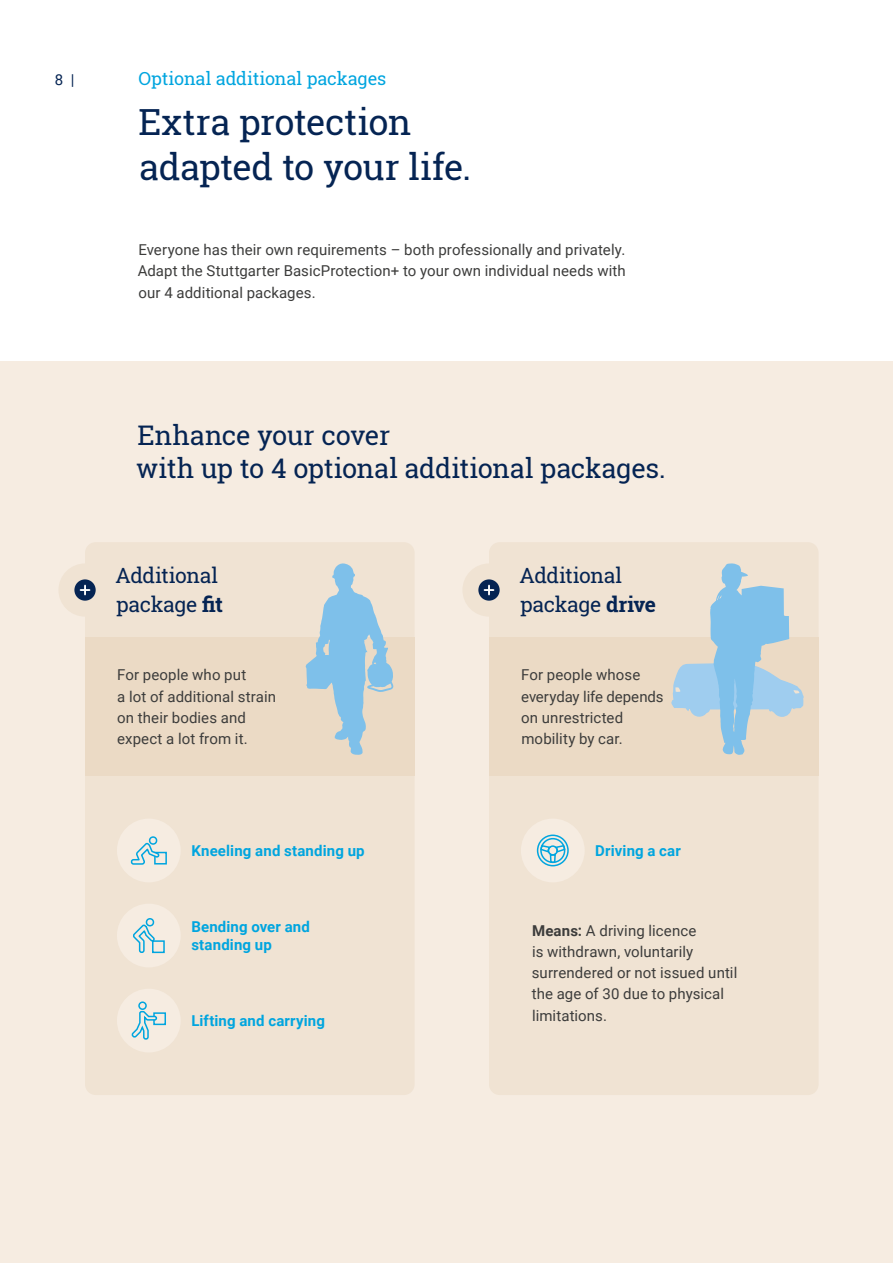
<style>
.page{position:relative;width:893px;height:1263px;background:#fff}
.page>*{position:absolute;margin:0;border:0;box-sizing:border-box;transform-origin:0 0}
.t1{font:36px/45px "Roboto Slab";letter-spacing:-.015em;color:#052453}
.t2{font:27px/33.8px "Roboto Slab";letter-spacing:-.01em;color:#052453}
.t3{font:21px/28px "Roboto Slab";letter-spacing:-.015em;color:#052453}
.t4{font:18px "Roboto Slab";letter-spacing:-.005em;color:#00a5df}
.t5{font:15px/21.3px "Roboto";letter-spacing:.005em;color:#3c3c3b}
.t6{font:700 15px/18px "Roboto";letter-spacing:.01em;color:#00a5df}
.t7{font:15px "Roboto";color:#052453}
.s1{font-weight:700}
</style>
<div class="page">
<div style="left:0;top:361px;width:893px;height:902px;background:#f6ece1"></div>
<div style="left:85px;top:542px;width:330px;height:553px;background:#f0e3d3;border-radius:11px"></div>
<div style="left:489px;top:542px;width:330px;height:553px;background:#f0e3d3;border-radius:11px"></div>
<div style="left:85px;top:638px;width:330px;height:138px;background:#ebdac5"></div>
<div style="left:489px;top:638px;width:330px;height:138px;background:#ebdac5"></div>
<div style="left:58px;top:563px;width:54px;height:54px;background:#f0e3d3;border-radius:50%"></div>
<svg style="left:74px;top:579px;width:22px;height:22px"></svg>
<svg style="left:81px;top:586px;width:8px;height:8px"></svg>
<div style="left:462px;top:563px;width:54px;height:54px;background:#f0e3d3;border-radius:50%"></div>
<svg style="left:478px;top:579px;width:22px;height:22px"></svg>
<svg style="left:485px;top:586px;width:8px;height:8px"></svg>
<svg style="left:671px;top:563px;width:134px;height:192px"></svg>
<svg style="left:306px;top:563px;width:87px;height:192px"></svg>
<div style="left:117px;top:819px;width:64px;height:63px;background:#f6ece1;border-radius:50%"></div>
<div style="left:521px;top:819px;width:64px;height:63px;background:#f6ece1;border-radius:50%"></div>
<div style="left:117px;top:904px;width:64px;height:63px;background:#f6ece1;border-radius:50%"></div>
<div style="left:117px;top:989px;width:64px;height:63px;background:#f6ece1;border-radius:50%"></div>
<div style="left:154px;top:852px;width:13px;height:12px;border:2px solid #00a5df"></div>
<svg style="left:130px;top:836px;width:30px;height:29px"></svg>
<svg style="left:133px;top:918px;width:23px;height:36px"></svg>
<div style="left:152px;top:940px;width:13px;height:13px;border:2px solid #00a5df"></div>
<div style="left:153px;top:1012px;width:13px;height:13px;border:2px solid #00a5df"></div>
<svg style="left:131px;top:1010px;width:27px;height:30px"></svg>
<div style="left:138px;top:1001px;width:9px;height:9px;border:2px solid #00a5df;border-radius:50%"></div>
<svg style="left:536px;top:834px;width:33px;height:33px"></svg>
<div style="left:548px;top:845px;width:10px;height:11px;border:2px solid #00a5df;border-radius:50%"></div>
<p class="t7" style="left:55px;top:69px;width:21px">8 |</p>
<p class="t4" style="left:138px;top:66px;width:249px">Optional additional packages</p>
<h1 class="t1" style="left:138px;top:99px;width:334px">Extra protection adapted to your life.</h1>
<p class="t5" style="left:138px;top:239px;width:489px;text-align:justify">Everyone has their own requirements – both professionally and privately.<br>Adapt the Stuttgarter BasicProtection+ to your own individual needs with our 4 additional packages.</p>
<h2 class="t2" style="left:136px;top:418px;width:531px">Enhance your cover<br>with up to 4 optional additional packages.</h2>
<h3 class="t3" style="left:116px;top:561px;width:109px">Additional package <span class="s1">fit</span></h3>
<h3 class="t3" style="left:520px;top:561px;width:138px">Additional package <span class="s1">drive</span></h3>
<p class="t5" style="left:117px;top:664px;width:160px">For people who put<br>a lot of additional strain on their bodies and expect a lot from it.</p>
<p class="t5" style="left:521px;top:664px;width:144px">For people whose everyday life depends on unrestricted mobility by car.</p>
<p class="t6" style="left:191px;top:841px;width:175px">Kneeling and standing up</p>
<p class="t6" style="left:595px;top:841px;width:87px">Driving a car</p>
<p class="t6" style="left:191px;top:917px;width:120px">Bending over and standing up</p>
<p class="t6" style="left:191px;top:1011px;width:135px">Lifting and carrying</p>
<p class="t5" style="left:532px;top:919px;width:207px"><span class="s1">Means:</span> A driving licence<br>is withdrawn, voluntarily surrendered or not issued until the age of 30 due to physical limitations.</p>
</div>
